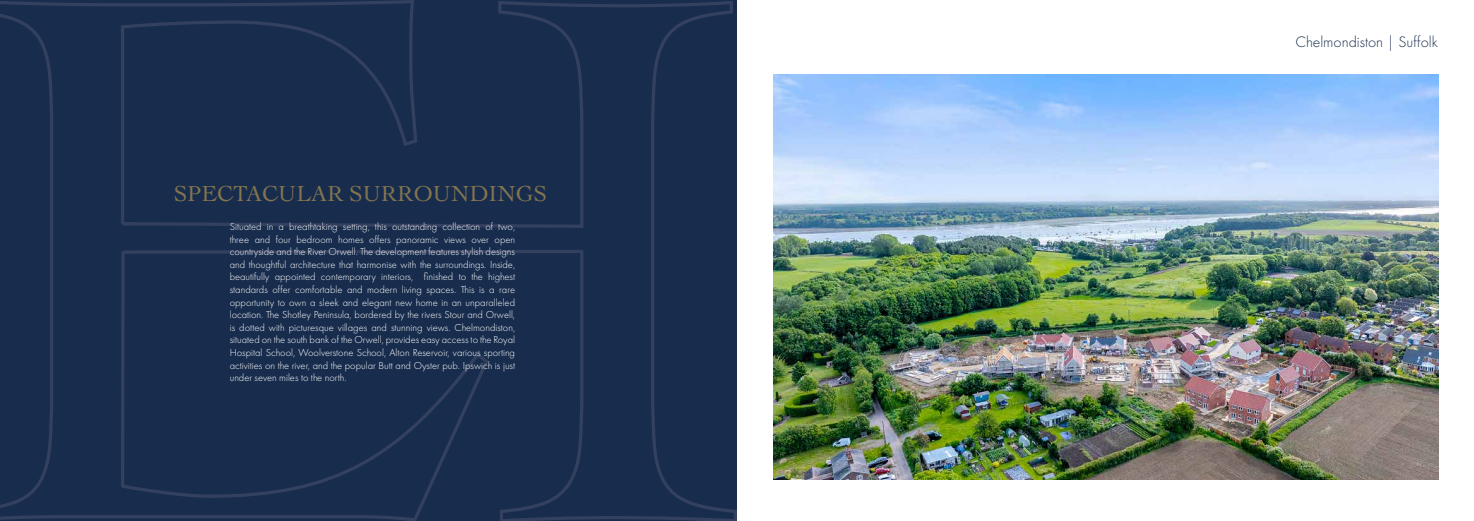
<style>
.page{position:relative;width:1474px;height:521px;background:#fff}
.page>*{position:absolute;margin:0;border:0;box-sizing:border-box;transform-origin:0 0}
.t1{font:22.75px "Cochin";color:#85754f}
.t2{font:300 15.75px "Futura PT";color:#182d4d}
.t3{font:300 10.5px/12.6px "Futura PT";color:#fff;text-align:justify}
</style>
<div class="page">
<div style="left:0;top:0;width:119px;height:521px;background:#182d4d"></div>
<div style="left:119px;top:0;width:618px;height:521px;background:#182d4d"></div>
<img style="left:773px;top:75px;width:664px;height:404px">
<h1 class="t1" style="left:174px;top:178px;width:375px">SPECTACULAR SURROUNDINGS</h1>
<p class="t3" style="left:230px;top:220px;width:287px">Situated in a breathtaking setting, this outstanding collection of two, three and four bedroom homes offers panoramic views over open countryside and the River Orwell. The development features stylish designs and thoughtful architecture that harmonise with the surroundings. Inside, beautifully appointed contemporary interiors, finished to the highest standards offer comfortable and modern living spaces. This is a rare opportunity to own a sleek and elegant new home in an unparalleled location. The Shotley Peninsula, bordered by the rivers Stour and Orwell, is dotted with picturesque villages and stunning views. Chelmondiston, situated on the south bank of the Orwell, provides easy access to the Royal Hospital School, Woolverstone School, Alton Reservoir, various sporting activities on the river, and the popular Butt and Oyster pub. Ipswich is just under seven miles to the north.</p>
<h2 class="t2" style="left:1295px;top:33px;width:144px">Chelmondiston | Suffolk</h2>
</div>
